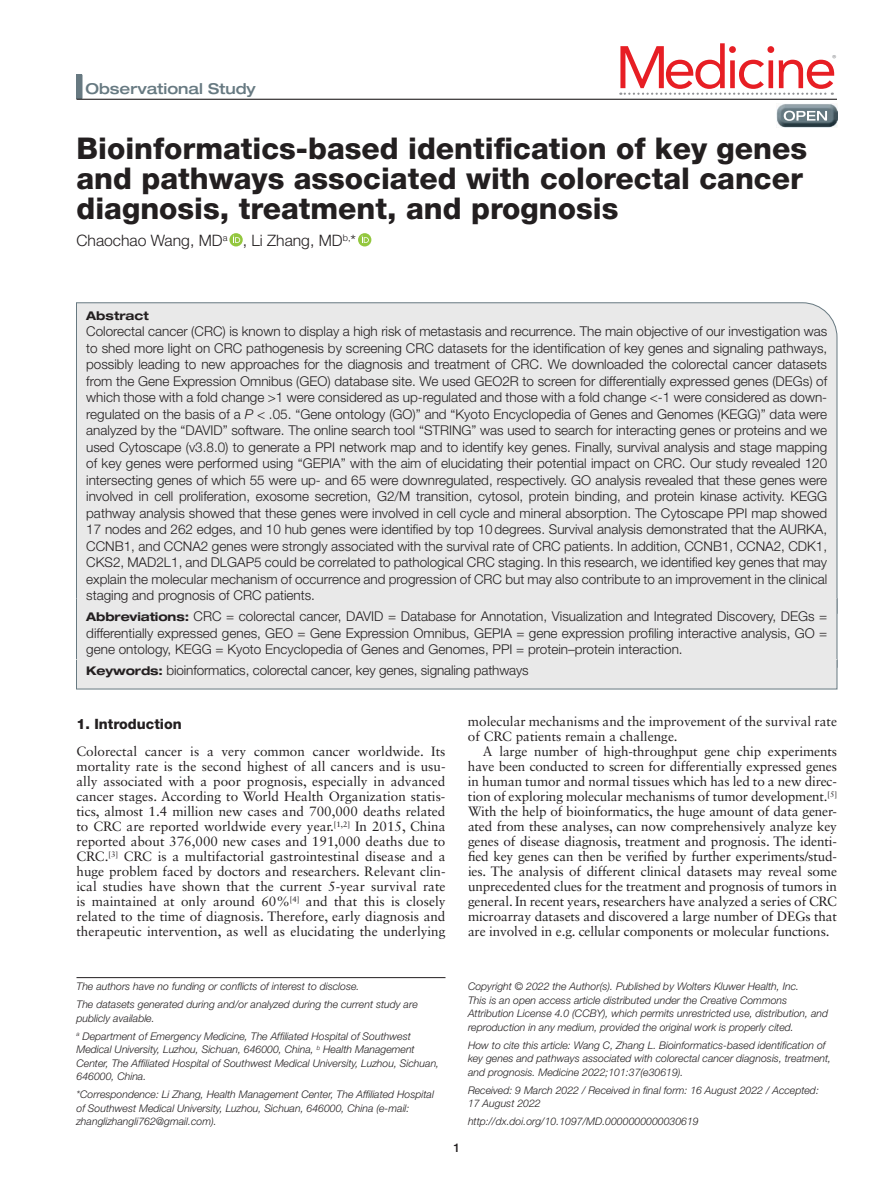
<style>
.page{position:relative;width:891px;height:1188px;background:#fff}
.page>*{position:absolute;margin:0;border:0;box-sizing:border-box;transform-origin:0 0}
.t1{font:59.4px "Avenir";letter-spacing:-.06em;color:#e71e24}
.t2{font:800 30px/30px "Helvetica Neue LT Std";color:#231f20}
.t3{font:300 15.75px "Helvetica Neue LT Std";color:#231f20}
.t4{font:500 expanded 15px "Helvetica Neue LT Std";color:#667981}
.t5{font:800 14.25px "Helvetica Neue LT Std";color:#231f20}
.t6{font:300 13.5px/16.5px "Helvetica Neue LT Std";color:#231f20;text-align:justify}
.t7{font:13.5px/15px "Sabon LT Std";color:#231f20;text-align:justify}
.t8{font:700 expanded 12px "Helvetica Neue LT Std";color:#231f20}
.t9{font:500 12px "Helvetica Neue LT Std";color:#231f20}
.t10{font:italic 300 10.5px/13.5px "Helvetica Neue LT Std";color:#231f20}
.t11{font:500 10.35px "Akzidenz Grotesk BE";color:#909295}
.s1{font-style:italic}
.s2{font-weight:700;font-stretch:expanded;font-size:12px}
</style>
<div class="page">
<div style="left:76px;top:74px;width:6px;height:25px;background:#677981"></div>
<hr style="left:76px;top:99px;width:761px;height:1px;background:#231f20">
<img style="left:776px;top:104px;width:61px;height:24px">
<svg style="left:784px;top:111px;width:43px;height:10px"></svg>
<svg style="left:620px;top:93px;width:213px;height:2px"></svg>
<div style="left:76px;top:302px;width:762px;height:312px;background:#e9e9e9"></div>
<div style="left:76px;top:598px;width:761px;height:71px;background:#e9e9e9"></div>
<div style="left:76px;top:660px;width:761px;height:29px;background:#e9e9e9"></div>
<svg style="left:229px;top:233px;width:14px;height:13px"></svg>
<svg style="left:233px;top:236px;width:7px;height:7px"></svg>
<div style="left:358px;top:233px;width:13px;height:13px;background:#93c73e;border-radius:50%"></div>
<svg style="left:362px;top:236px;width:7px;height:7px"></svg>
<hr style="left:76px;top:977px;width:370px;height:1px;background:#231f20">
<p class="t4" style="left:86px;top:80px;width:172px">Observational Study</p>
<h1 class="t1" style="left:615px;top:33px;width:223px">Medicine</h1>
<p class="t11" style="left:832px;top:52px;width:6px">®</p>
<h2 class="t2" style="left:76px;top:134px;width:732px">Bioinformatics-based identification of key genes and pathways associated with colorectal cancer diagnosis, treatment, and prognosis</h2>
<p class="t3" style="left:76px;top:231px;width:281px">Chaochao Wang, MD<sup>a</sup> , Li Zhang, MD<sup>b,</sup>*</p>
<p class="t8" style="left:86px;top:308px;width:64px">Abstract</p>
<p class="t6" style="left:86px;top:323px;width:743px">Colorectal cancer (CRC) is known to display a high risk of metastasis and recurrence. The main objective of our investigation was to shed more light on CRC pathogenesis by screening CRC datasets for the identification of key genes and signaling pathways, possibly leading to new approaches for the diagnosis and treatment of CRC. We downloaded the colorectal cancer datasets from the Gene Expression Omnibus (GEO) database site. We used GEO2R to screen for differentially expressed genes (DEGs) of which those with a fold change &gt;1 were considered as up-regulated and those with a fold change &lt;-1 were considered as down&shy;regulated on the basis of a <span class="s1">P</span> &lt; .05. “Gene ontology (GO)” and “Kyoto Encyclopedia of Genes and Genomes (KEGG)” data were analyzed by the “DAVID” software. The online search tool “STRING” was used to search for interacting genes or proteins and we used Cytoscape (v3.8.0) to generate a PPI network map and to identify key genes. Finally, survival analysis and stage mapping of key genes were performed using “GEPIA” with the aim of elucidating their potential impact on CRC. Our study revealed 120 intersecting genes of which 55 were up- and 65 were downregulated, respectively. GO analysis revealed that these genes were involved in cell proliferation, exosome secretion, G2/M transition, cytosol, protein binding, and protein kinase activity. KEGG pathway analysis showed that these genes were involved in cell cycle and mineral absorption. The Cytoscape PPI map showed 17 nodes and 262 edges, and 10 hub genes were identified by top 10degrees. Survival analysis demonstrated that the AURKA, CCNB1, and CCNA2 genes were strongly associated with the survival rate of CRC patients. In addition, CCNB1, CCNA2, CDK1, CKS2, MAD2L1, and DLGAP5 could be correlated to pathological CRC staging. In this research, we identified key genes that may explain the molecular mechanism of occurrence and progression of CRC but may also contribute to an improvement in the clinical staging and prognosis of CRC patients.</p>
<p class="t6" style="left:86px;top:608px;width:743px"><span class="s2">Abbreviations:</span> CRC = colorectal cancer, DAVID = Database for Annotation, Visualization and Integrated Discovery, DEGs = differentially expressed genes, GEO = Gene Expression Omnibus, GEPIA = gene expression profiling interactive analysis, GO = gene ontology, KEGG = Kyoto Encyclopedia of Genes and Genomes, PPI = protein–protein interaction.</p>
<p class="t6" style="left:86px;top:662px;width:444px"><span class="s2">Keywords:</span> bioinformatics, colorectal cancer, key genes, signaling pathways</p>
<p class="t5" style="left:76px;top:716px;width:107px">1. Introduction</p>
<p class="t7" style="left:76px;top:744px;width:371px">Colorectal cancer is a very common cancer worldwide. Its mortality rate is the second highest of all cancers and is usu&shy;ally associated with a poor prognosis, especially in advanced cancer stages. According to World Health Organization statis&shy;tics, almost 1.4 million new cases and 700,000 deaths related to CRC are reported worldwide every year.<sup>[1,2]</sup> In 2015, China reported about 376,000 new cases and 191,000 deaths due to CRC.<sup>[3]</sup> CRC is a multifactorial gastrointestinal disease and a huge problem faced by doctors and researchers. Relevant clin&shy;ical studies have shown that the current 5-year survival rate is maintained at only around 60%<sup>[4]</sup> and that this is closely related to the time of diagnosis. Therefore, early diagnosis and therapeutic intervention, as well as elucidating the underlying</p>
<p class="t7" style="left:468px;top:714px;width:371px">molecular mechanisms and the improvement of the survival rate of CRC patients remain a challenge.</p>
<p class="t7" style="left:468px;top:744px;width:371px;text-indent:15px">A large number of high-throughput gene chip experiments have been conducted to screen for differentially expressed genes in human tumor and normal tissues which has led to a new direc&shy;tion of exploring molecular mechanisms of tumor development.<sup>[5] </sup>With the help of bioinformatics, the huge amount of data gener&shy;ated from these analyses, can now comprehensively analyze key genes of disease diagnosis, treatment and prognosis. The identi&shy;fied key genes can then be verified by further experiments/stud&shy;ies. The analysis of different clinical datasets may reveal some unprecedented clues for the treatment and prognosis of tumors in general. In recent years, researchers have analyzed a series of CRC microarray datasets and discovered a large number of DEGs that are involved in e.g. cellular components or molecular functions.</p>
<p class="t10" style="left:76px;top:977px;width:343px;line-height:18px">The authors have no funding or conflicts of interest to disclose.<br>The datasets generated during and/or analyzed during the current study are</p>
<p class="t10" style="left:76px;top:1009px;width:336px;line-height:18px">publicly available.<br><sup>a</sup> Department of Emergency Medicine, The Affiliated Hospital of Southwest</p>
<p class="t10" style="left:76px;top:1042px;width:364px">Medical University, Luzhou, Sichuan, 646000, China, <sup>b</sup> Health Management<br>Center, The Affiliated Hospital of Southwest Medical University, Luzhou, Sichuan,<br>646000, China.</p>
<p class="t10" style="left:77px;top:1087px;width:359px">*Correspondence: Li Zhang, Health Management Center, The Affiliated Hospital of Southwest Medical University, Luzhou, Sichuan, 646000, China (e-mail: zhanglizhangli762@gmail.com).</p>
<p class="t9" style="left:453px;top:1140px;width:8px">1</p>
<p class="t10" style="left:468px;top:979px;width:362px">Copyright © 2022 the Author(s). Published by Wolters Kluwer Health, Inc.<br>This is an open access article distributed under the Creative Commons Attribution License 4.0 (CCBY), which permits unrestricted use, distribution, and reproduction in any medium, provided the original work is properly cited.</p>
<p class="t10" style="left:468px;top:1038px;width:365px">How to cite this article: Wang C, Zhang L. Bioinformatics-based identification of key genes and pathways associated with colorectal cancer diagnosis, treatment, and prognosis. Medicine 2022;101:37(e30619).</p>
<p class="t10" style="left:468px;top:1083px;width:352px">Received: 9 March 2022 / Received in final form: 16 August 2022 / Accepted:<br>17 August 2022</p>
<p class="t10" style="left:468px;top:1114px;width:232px">http://dx.doi.org/10.1097/MD.0000000000030619</p>
</div>
